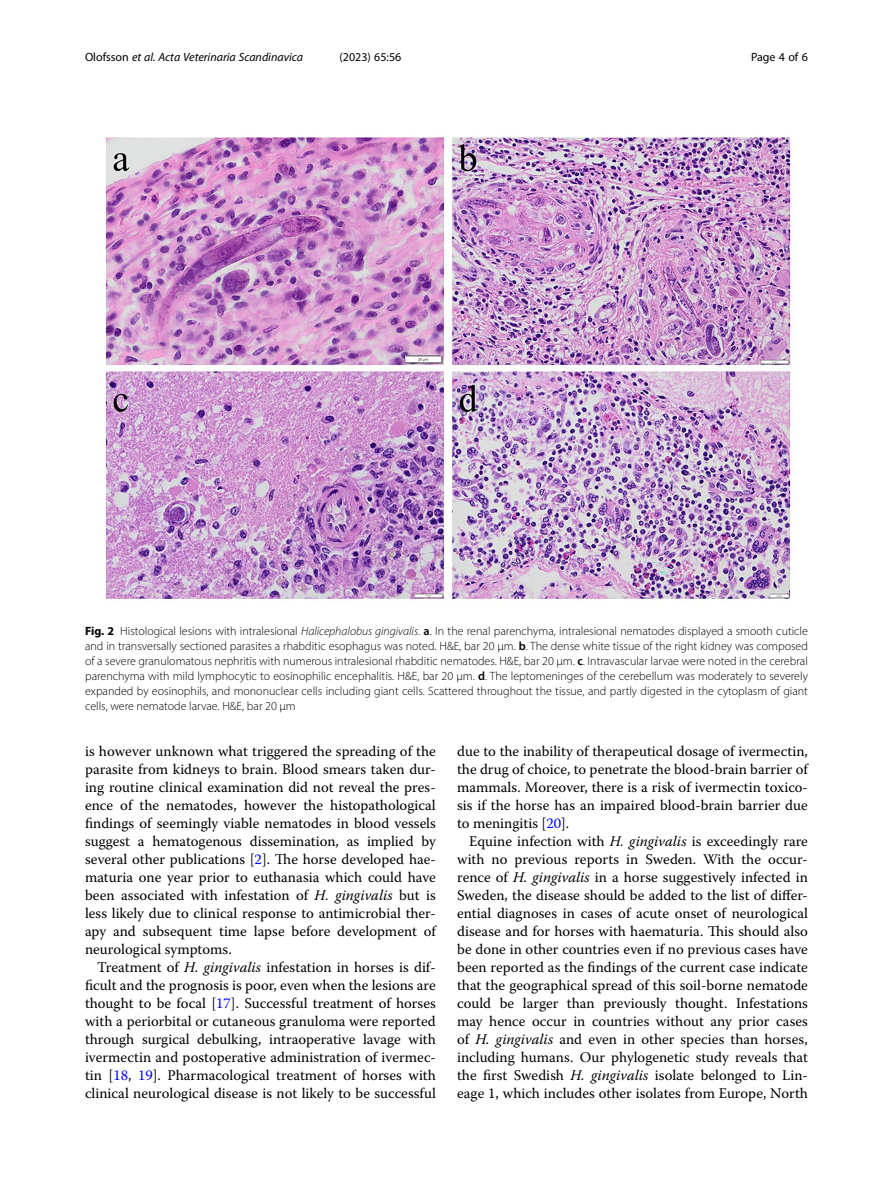
<style>
.page{position:relative;width:893px;height:1191px;background:#fff}
.page>*{position:absolute;margin:0;border:0;box-sizing:border-box;transform-origin:0 0}
.Body_Text_Indent{font:14.7px/18px "Warnock Pro";color:#000;text-align:justify}
.Figure_Caption{font:300 12px/15px "Myriad Pro";color:#000;text-align:justify}
.t1{font:italic 12px "Myriad Pro";color:#000}
.t2{font:12px "Myriad Pro";color:#000}
.s1{font-style:normal}
.s2{font-weight:700}
.s3{font-style:italic}
.s4{font-weight:600}
.s5{color:#00f}
</style>
<div class="page">
<img style="left:105px;top:136px;width:689px;height:470px">
<p class="t1" style="left:85px;top:50px;width:220px"><span class="s1">Olofsson</span> et al. Acta Veterinaria Scandinavica</p>
<p class="t2" style="left:340px;top:50px;width:63px">(2023) 65:56</p>
<p class="t2" style="left:751px;top:50px;width:58px">Page 4 of 6</p>
<p class="Figure_Caption" style="left:85px;top:623px;width:724px"><span class="s2">Fig. 2</span> Histological lesions with intralesional <span class="s3">Halicephalobus gingivalis</span>. <span class="s4">a</span>. In the renal parenchyma, intralesional nematodes displayed a smooth cuticle and in transversally sectioned parasites a rhabditic esophagus was noted. H&amp;E, bar 20 μm. <span class="s4">b</span>. The dense white tissue of the right kidney was composed of a severe granulomatous nephritis with numerous intralesional rhabditic nematodes. H&amp;E, bar 20 μm. <span class="s4">c</span>. Intravascular larvae were noted in the cerebral parenchyma with mild lymphocytic to eosinophilic encephalitis. H&amp;E, bar 20 μm. <span class="s4">d</span>. The leptomeninges of the cerebellum was moderately to severely expanded by eosinophils, and mononuclear cells including giant cells. Scattered throughout the tissue, and partly digested in the cytoplasm of giant cells, were nematode larvae. H&amp;E, bar 20 μm</p>
<p class="Body_Text_Indent" style="left:85px;top:742px;width:352px">is however unknown what triggered the spreading of the parasite from kidneys to brain. Blood smears taken dur&shy;ing routine clinical examination did not reveal the pres&shy;ence of the nematodes, however the histopathological findings of seemingly viable nematodes in blood vessels suggest a hematogenous dissemination, as implied by several other publications [<span class="s5">2</span>]. The horse developed hae&shy;maturia one year prior to euthanasia which could have been associated with infestation of <span class="s3">H. gingivalis</span> but is less likely due to clinical response to antimicrobial ther&shy;apy and subsequent time lapse before development of neurological symptoms.</p>
<p class="Body_Text_Indent" style="left:85px;top:958px;width:352px;text-indent:12px">Treatment of <span class="s3">H. gingivalis</span> infestation in horses is dif&shy;ficult and the prognosis is poor, even when the lesions are thought to be focal [<span class="s5">17</span>]. Successful treatment of horses with a periorbital or cutaneous granuloma were reported through surgical debulking, intraoperative lavage with ivermectin and postoperative administration of ivermec&shy;tin [<span class="s5">18</span>, <span class="s5">19</span>]. Pharmacological treatment of horses with clinical neurological disease is not likely to be successful</p>
<p class="Body_Text_Indent" style="left:457px;top:742px;width:352px">due to the inability of therapeutical dosage of ivermectin, the drug of choice, to penetrate the blood-brain barrier of mammals. Moreover, there is a risk of ivermectin toxico&shy;sis if the horse has an impaired blood-brain barrier due to meningitis [<span class="s5">20</span>].</p>
<p class="Body_Text_Indent" style="left:457px;top:832px;width:352px;text-indent:12px">Equine infection with <span class="s3">H. gingivalis</span> is exceedingly rare with no previous reports in Sweden. With the occur&shy;rence of <span class="s3">H. gingivalis</span> in a horse suggestively infected in Sweden, the disease should be added to the list of differ&shy;ential diagnoses in cases of acute onset of neurological disease and for horses with haematuria. This should also be done in other countries even if no previous cases have been reported as the findings of the current case indicate that the geographical spread of this soil-borne nematode could be larger than previously thought. Infestations may hence occur in countries without any prior cases of <span class="s3">H. gingivalis</span> and even in other species than horses, including humans. Our phylogenetic study reveals that the first Swedish <span class="s3">H. gingivalis</span> isolate belonged to Lin&shy;eage 1, which includes other isolates from Europe, North</p>
</div>
